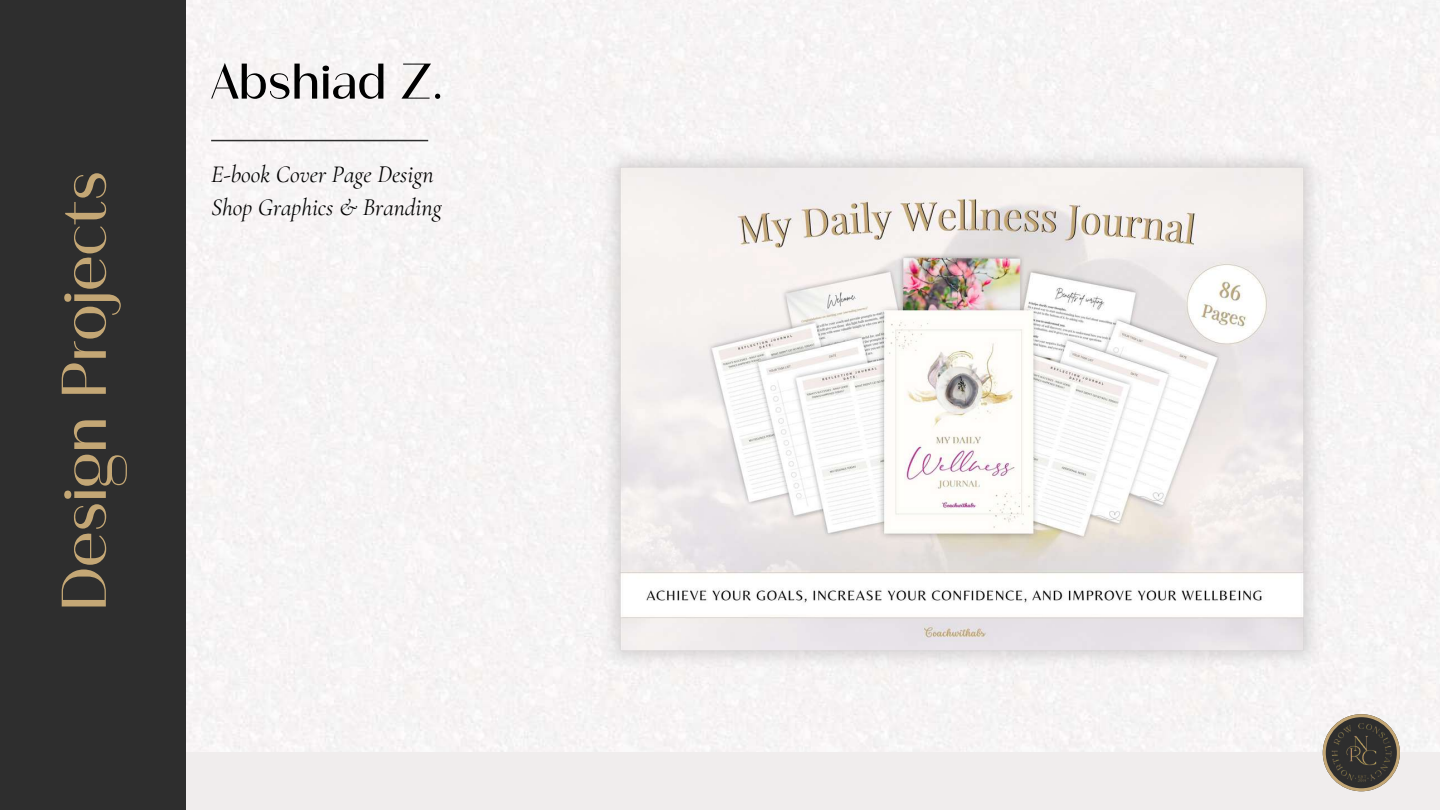
<style>
.page{position:relative;width:1440px;height:810px;background:#fff}
.page>*{position:absolute;margin:0;border:0;box-sizing:border-box;transform-origin:0 0}
.t1{font:500 63px "Ravensara Sans";color:#c4a775}
.t2{font:500 50px "Ravensara Sans";color:#000}
.t3{font:italic 24px/33px "Cormorant Garamond";color:#000}
</style>
<div class="page">
<div style="left:0;top:753px;width:1440px;height:57px;background:#f0eded"></div>
<div style="left:0;top:0;width:186px;height:810px;background:#2e2e2e"></div>
<img style="left:1283px;top:700px;width:157px;height:92px">
<img style="left:583px;top:141px;width:758px;height:535px">
<hr style="left:211px;top:140px;width:217px;height:1px;background:#2e2e2e">
<h2 class="t2" style="left:211px;top:51px;width:235px">Abshiad Z.</h2>
<h1 class="t1" style="left:46px;top:610px;width:441px;rotate:-90deg">Design Projects</h1>
<p class="t3" style="left:211px;top:158px;width:232px">E-book Cover Page Design<br>Shop Graphics &amp; Branding</p>
</div>
